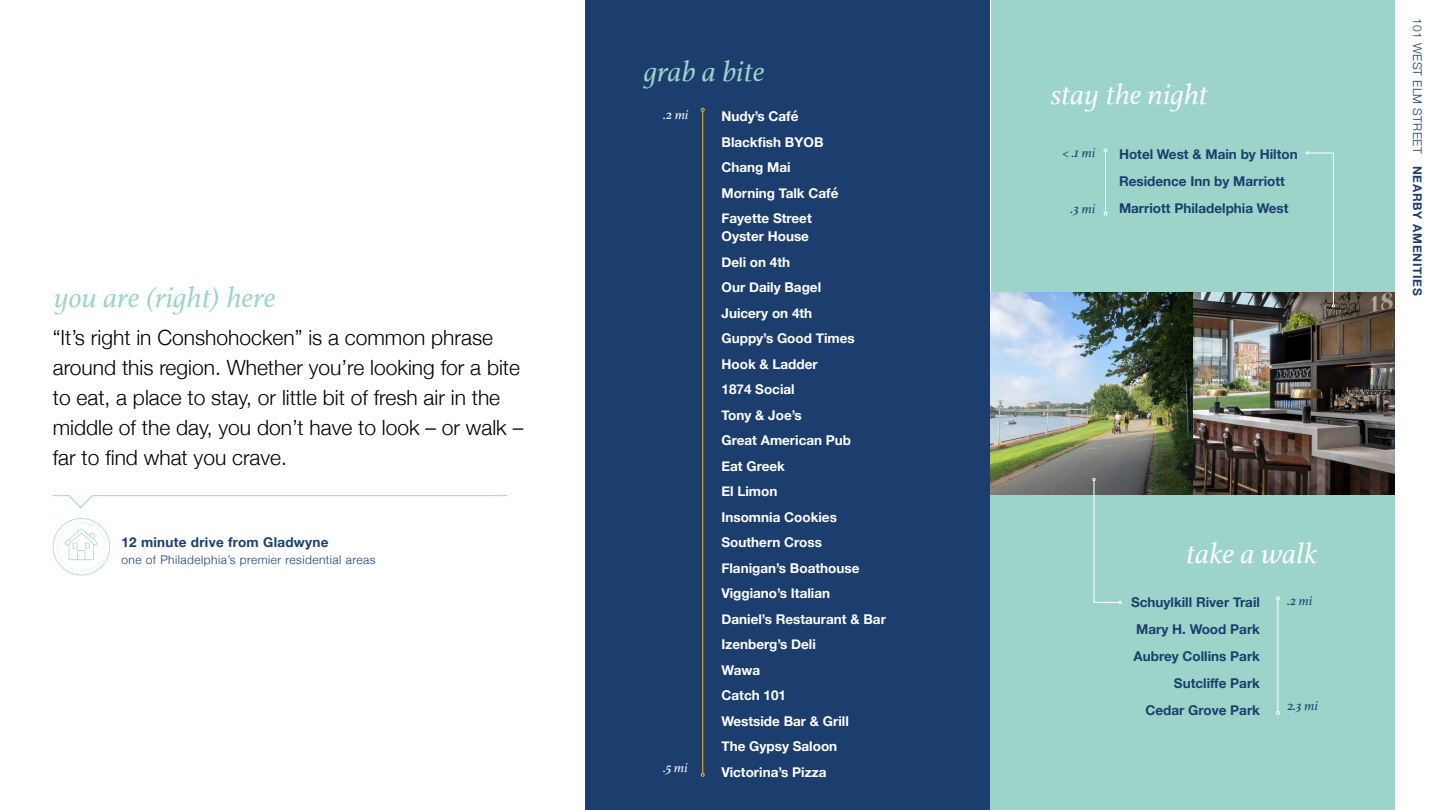
<style>
.page{position:relative;width:1440px;height:810px;background:#fff}
.page>*{position:absolute;margin:0;border:0;box-sizing:border-box;transform-origin:0 0}
.t1{font:italic 30px "Athelas";color:#9dd4c9}
.t2{font:italic 30px "Athelas";color:#fff}
.t3{font:300 21px/30px "Helvetica Neue";color:#000}
.t4{font:700 13.5px/25.5px "Helvetica Neue";color:#fff}
.t5{font:700 13.5px/27px "Helvetica Neue";color:#1b3e6e;text-align:right}
.t6{font:700 13.5px "Helvetica Neue";letter-spacing:.02em;color:#1b3e6e}
.t7{font:italic 13.5px "Athelas";color:#1b3e6e}
.t8{font:italic 13.5px "Athelas";color:#fff}
.t9{font:300 12px "Helvetica Neue";letter-spacing:.03em;color:#1b3e6e}
.t10{font:300 11.93px "Helvetica Neue";letter-spacing:.04em;color:#1b3e6e}
.s1{font-weight:700}
</style>
<div class="page">
<div style="left:990px;top:405px;width:405px;height:405px;background:#9dd4c9"></div>
<div style="left:991px;top:0;width:405px;height:405px;background:#9dd4c9"></div>
<div style="left:585px;top:0;width:405px;height:810px;background:#1b3e6e"></div>
<hr style="left:702px;top:111px;width:1px;height:662px;background:#fdb71a">
<svg style="left:701px;top:108px;width:4px;height:4px"></svg>
<svg style="left:701px;top:773px;width:4px;height:4px"></svg>
<hr style="left:1278px;top:600px;width:1px;height:111px;background:#fff">
<svg style="left:1276px;top:596px;width:4px;height:83px"></svg>
<svg style="left:1276px;top:711px;width:4px;height:4px"></svg>
<hr style="left:1105px;top:152px;width:1px;height:60px;background:#fff">
<img style="left:990px;top:292px;width:405px;height:203px">
<svg style="left:1264px;top:152px;width:132px;height:161px"></svg>
<svg style="left:1093px;top:478px;width:29px;height:126px"></svg>
<svg style="left:53px;top:518px;width:57px;height:57px"></svg>
<svg style="left:52px;top:495px;width:456px;height:14px"></svg>
<h1 class="t1" style="left:54px;top:273px;width:223px">you are (right) here</h1>
<h2 class="t3" style="left:53px;top:321px;width:472px">“It’s right in Conshohocken” is a common phrase around this region. Whether you’re looking for a bite to eat, a place to stay, or little bit of fresh air in the middle of the day, you don’t have to look – or walk – far to find what you crave.</h2>
<p class="t6" style="left:122px;top:532px;width:209px">12 minute drive from Gladwyne</p>
<p class="t10" style="left:122px;top:550px;width:255px">one of Philadelphia’s premier residential areas</p>
<h1 class="t1" style="left:644px;top:48px;width:122px">grab a bite</h1>
<p class="t8" style="left:664px;top:104px;width:26px">.2 mi</p>
<p class="t8" style="left:663px;top:757px;width:26px">.5 mi</p>
<p class="t4" style="left:722px;top:104px;width:118px">Nudy’s Café<br>Blackfish BYOB<br>Chang Mai<br>Morning Talk Café<br>Fayette Street</p>
<p class="t4" style="left:722px;top:224px;width:166px">Oyster House<br>Deli on 4th<br>Our Daily Bagel<br>Juicery on 4th<br>Guppy’s Good Times<br>Hook &amp; Ladder<br>1874 Social<br>Tony &amp; Joe’s<br>Great American Pub<br>Eat Greek<br>El Limon<br>Insomnia Cookies<br>Southern Cross<br>Flanigan’s Boathouse<br>Viggiano’s Italian<br>Daniel’s Restaurant &amp; Bar<br>Izenberg’s Deli<br>Wawa<br>Catch 101<br>Westside Bar &amp; Grill<br>The Gypsy Saloon<br>Victorina’s Pizza</p>
<h1 class="t2" style="left:1051px;top:70px;width:158px">stay the night</h1>
<p class="t7" style="left:1062px;top:142px;width:34px">&lt; .1 mi</p>
<p class="t7" style="left:1071px;top:198px;width:26px">.3 mi</p>
<p class="t5" style="left:1119px;top:141px;width:180px;text-align:left">Hotel West &amp; Main by Hilton<br>Residence Inn by Marriott<br>Marriott Philadelphia West</p>
<p class="t9" style="left:1427px;top:18px;width:279px;rotate:90deg">101 WEST ELM STREET <span class="s1">NEARBY AMENITIES</span></p>
<h1 class="t2" style="left:1187px;top:529px;width:132px">take a walk</h1>
<p class="t5" style="left:1131px;top:589px;width:130px">Schuylkill River Trail<br>Mary H. Wood Park<br>Aubrey Collins Park<br>Sutcliffe Park<br>Cedar Grove Park</p>
<p class="t7" style="left:1287px;top:590px;width:26px">.2 mi</p>
<p class="t7" style="left:1287px;top:695px;width:32px">2.3 mi</p>
</div>
